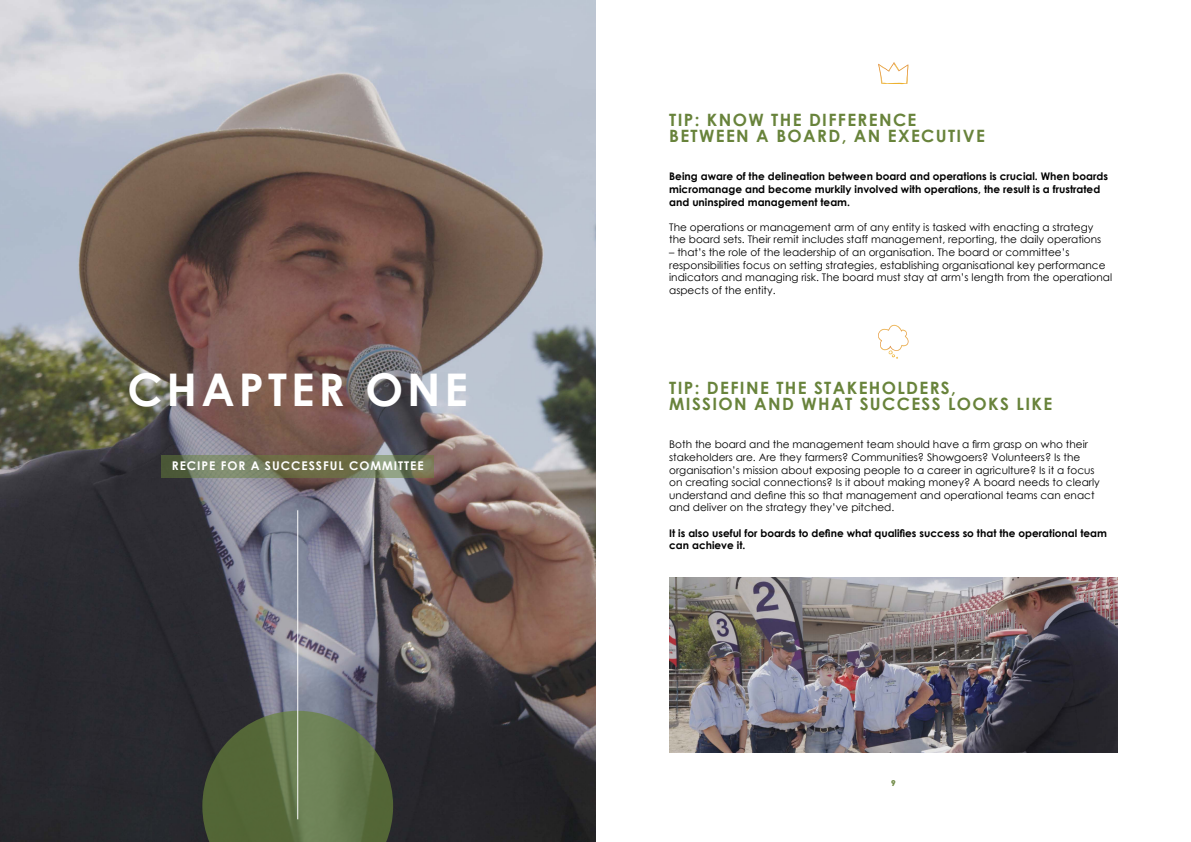
<style>
.page{position:relative;width:1191px;height:842px;background:#fff}
.page>*{position:absolute;margin:0;border:0;box-sizing:border-box;transform-origin:0 0}
.t1{font:700 45px "Century Gothic";letter-spacing:.09em;color:#fff}
.t2{font:700 17px/16px "Century Gothic";letter-spacing:.08em;color:#68833b}
.t3{font:700 12px "Century Gothic";letter-spacing:.08em;color:#fff}
.t4{font:10.5px/12.6px "Century Gothic";color:#000}
.t5{font:700 10.5px/12.6px "Century Gothic";color:#000}
.t6{font:700 8px "Century Gothic";color:#68833b}
</style>
<div class="page">
<img style="left:0;top:0;width:595px;height:842px">
<svg style="left:161px;top:455px;width:272px;height:22px;background:#707857"></svg>
<svg style="left:202px;top:711px;width:191px;height:131px;background:#586844"></svg>
<svg style="left:878px;top:62px;width:31px;height:22px"></svg>
<svg style="left:878px;top:325px;width:30px;height:34px"></svg>
<hr style="left:297px;top:510px;width:1px;height:309px;background:#fff">
<img style="left:669px;top:577px;width:448px;height:175px">
<h1 class="t1" style="left:127px;top:355px;width:342px">CHAPTER ONE</h1>
<p class="t3" style="left:172px;top:456px;width:253px">RECIPE FOR A SUCCESSFUL COMMITTEE</p>
<h2 class="t2" style="left:669px;top:111px;width:317px">TIP: KNOW THE DIFFERENCE<br>BETWEEN A BOARD, AN EXECUTIVE</h2>
<p class="t5" style="left:669px;top:170px;width:440px">Being aware of the delineation between board and operations is crucial. When boards micromanage and become murkily involved with operations, the result is a frustrated and uninspired management team.</p>
<p class="t4" style="left:669px;top:221px;width:433px">The operations or management arm of any entity is tasked with enacting a strategy the board sets. Their remit includes staff management, reporting, the daily operations</p>
<p class="t4" style="left:669px;top:246px;width:444px">– that’s the role of the leadership of an organisation. The board or committee’s responsibilities focus on setting strategies, establishing organisational key performance indicators and managing risk. The board must stay at arm’s length from the operational aspects of the entity.</p>
<h2 class="t2" style="left:669px;top:379px;width:384px">TIP: DEFINE THE STAKEHOLDERS,<br>MISSION AND WHAT SUCCESS LOOKS LIKE</h2>
<p class="t4" style="left:669px;top:438px;width:432px">Both the board and the management team should have a firm grasp on who their stakeholders are. Are they farmers? Communities? Showgoers? Volunteers? Is the organisation’s mission about exposing people to a career in agriculture? Is it a focus on creating social connections? Is it about making money? A board needs to clearly understand and define this so that management and operational teams can enact and deliver on the strategy they’ve pitched.</p>
<p class="t5" style="left:669px;top:526px;width:439px">It is also useful for boards to define what qualifies success so that the operational team can achieve it.</p>
<p class="t6" style="left:891px;top:777px;width:6px">9</p>
</div>
